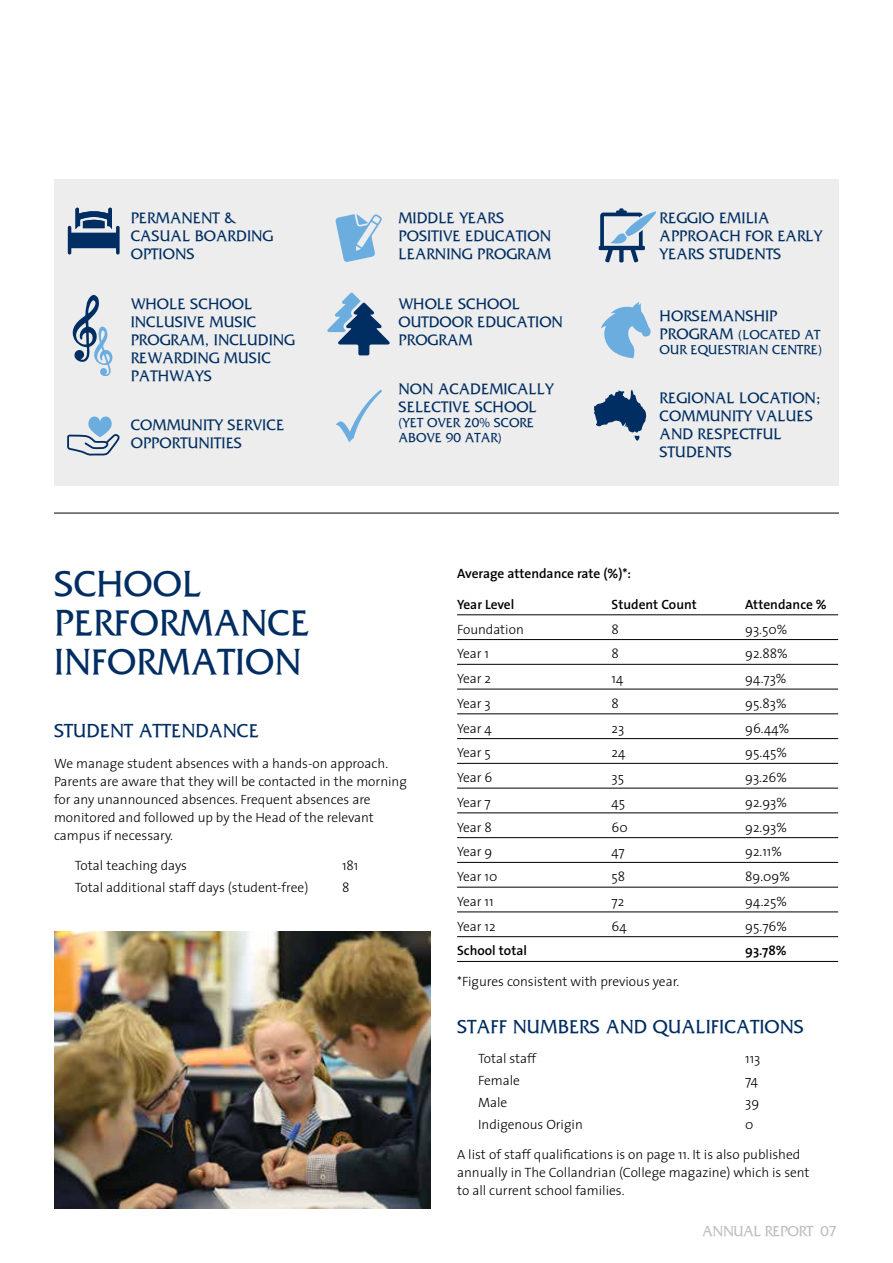
<style>
.page{position:relative;width:893px;height:1263px;background:#fff}
.page>*{position:absolute;margin:0;border:0;box-sizing:border-box;transform-origin:0 0}
.t1{font:37.5px/38.8px "Septimus";letter-spacing:.01em;color:#002d62}
.t2{font:19.5px "Septimus";letter-spacing:.01em;color:#002d62}
.t3{font:15.75px/18px "Septimus";letter-spacing:.01em;color:#002d62}
.t4{font:15px "Septimus";letter-spacing:-.02em;color:#bcbec0}
.t5{font:300 13.5px/18px "The Sans";color:#000}
.t6{font:600 13.5px "The Sans";color:#000}
.t7{font:13.5px/15px "Septimus";letter-spacing:.01em;color:#002d62}
.s1{font-size:15.75px}
</style>
<div class="page">
<hr style="left:457px;top:614px;width:381px;height:1px;background:#000">
<hr style="left:457px;top:639px;width:381px;height:1px;background:#000">
<hr style="left:457px;top:664px;width:381px;height:1px;background:#000">
<hr style="left:457px;top:689px;width:381px;height:1px;background:#000">
<hr style="left:457px;top:714px;width:381px;height:1px;background:#000">
<hr style="left:457px;top:738px;width:381px;height:1px;background:#000">
<hr style="left:457px;top:763px;width:381px;height:1px;background:#000">
<hr style="left:457px;top:788px;width:381px;height:1px;background:#000">
<hr style="left:457px;top:813px;width:381px;height:1px;background:#000">
<hr style="left:457px;top:837px;width:381px;height:1px;background:#000">
<hr style="left:457px;top:862px;width:381px;height:1px;background:#000">
<hr style="left:457px;top:887px;width:381px;height:1px;background:#000">
<hr style="left:457px;top:912px;width:381px;height:1px;background:#000">
<hr style="left:457px;top:936px;width:381px;height:1px;background:#000">
<hr style="left:457px;top:961px;width:381px;height:1px;background:#000">
<div style="left:54px;top:180px;width:785px;height:306px;background:#ecedec"></div>
<svg style="left:67px;top:417px;width:53px;height:39px"></svg>
<svg style="left:601px;top:302px;width:50px;height:56px"></svg>
<svg style="left:335px;top:214px;width:47px;height:48px"></svg>
<svg style="left:336px;top:390px;width:46px;height:52px"></svg>
<svg style="left:72px;top:295px;width:41px;height:81px"></svg>
<svg style="left:594px;top:390px;width:52px;height:51px"></svg>
<svg style="left:68px;top:207px;width:52px;height:48px"></svg>
<img style="left:54px;top:932px;width:376px;height:277px">
<hr style="left:54px;top:513px;width:785px;height:1px;background:#000">
<svg style="left:327px;top:292px;width:63px;height:63px"></svg>
<svg style="left:599px;top:208px;width:57px;height:55px"></svg>
<p class="t3" style="left:131px;top:210px;width:144px">PERMANENT &amp;<br>CASUAL BOARDING<br>OPTIONS</p>
<p class="t3" style="left:131px;top:296px;width:166px">WHOLE SCHOOL<br>INCLUSIVE MUSIC<br>PROGRAM, INCLUDING<br>REWARDING MUSIC<br>PATHWAYS</p>
<p class="t3" style="left:131px;top:417px;width:155px">COMMUNITY SERVICE<br>OPPORTUNITIES</p>
<p class="t3" style="left:398px;top:210px;width:154px">MIDDLE YEARS<br>POSITIVE EDUCATION<br>LEARNING PROGRAM</p>
<p class="t3" style="left:398px;top:296px;width:166px">WHOLE SCHOOL<br>OUTDOOR EDUCATION<br>PROGRAM</p>
<p class="t3" style="left:398px;top:381px;width:157px">NON ACADEMICALLY<br>SELECTIVE SCHOOL</p>
<p class="t7" style="left:398px;top:416px;width:137px">(YET OVER 20% SCORE<br>ABOVE 90 ATAR)</p>
<p class="t3" style="left:660px;top:210px;width:164px">REGGIO EMILIA<br>APPROACH FOR EARLY<br>YEARS STUDENTS</p>
<p class="t3" style="left:660px;top:308px;width:119px">HORSEMANSHIP</p>
<p class="t7" style="left:660px;top:328px;width:164px"><span class="s1">PROGRAM</span> (LOCATED AT<br>OUR EQUESTRIAN CENTRE)</p>
<p class="t3" style="left:660px;top:390px;width:162px">REGIONAL LOCATION;<br>COMMUNITY VALUES<br>AND RESPECTFUL<br>STUDENTS</p>
<h1 class="t1" style="left:54px;top:567px;width:257px">SCHOOL<br>PERFORMANCE<br>INFORMATION</h1>
<h2 class="t2" style="left:54px;top:722px;width:206px">STUDENT ATTENDANCE</h2>
<p class="t5" style="left:54px;top:754px;width:354px">We manage student absences with a hands-on approach.<br>Parents are aware that they will be contacted in the morning for any unannounced absences. Frequent absences are monitored and followed up by the Head of the relevant campus if necessary.</p>
<p class="t5" style="left:75px;top:856px;width:114px">Total teaching days</p>
<p class="t5" style="left:342px;top:856px;width:18px">181</p>
<p class="t5" style="left:75px;top:878px;width:235px">Total additional staff days (student-free)</p>
<p class="t5" style="left:342px;top:878px;width:9px">8</p>
<p class="t6" style="left:457px;top:562px;width:175px">Average attendance rate (%)*:</p>
<p class="t6" style="left:457px;top:593px;width:59px">Year Level</p>
<p class="t6" style="left:612px;top:593px;width:87px">Student Count</p>
<p class="t6" style="left:745px;top:593px;width:83px">Attendance %</p>
<p class="t5" style="left:457px;top:619px;width:68px">Foundation</p>
<p class="t5" style="left:612px;top:619px;width:9px">8</p>
<p class="t5" style="left:745px;top:619px;width:44px">93.50%</p>
<p class="t5" style="left:457px;top:644px;width:34px">Year 1</p>
<p class="t5" style="left:612px;top:644px;width:9px">8</p>
<p class="t5" style="left:745px;top:644px;width:44px">92.88%</p>
<p class="t5" style="left:457px;top:669px;width:36px">Year 2</p>
<p class="t5" style="left:612px;top:669px;width:13px">14</p>
<p class="t5" style="left:745px;top:669px;width:43px">94.73%</p>
<p class="t5" style="left:457px;top:694px;width:35px">Year 3</p>
<p class="t5" style="left:612px;top:694px;width:9px">8</p>
<p class="t5" style="left:745px;top:694px;width:43px">95.83%</p>
<p class="t5" style="left:457px;top:719px;width:36px">Year 4</p>
<p class="t5" style="left:612px;top:719px;width:14px">23</p>
<p class="t5" style="left:745px;top:719px;width:46px">96.44%</p>
<p class="t5" style="left:457px;top:743px;width:35px">Year 5</p>
<p class="t5" style="left:612px;top:743px;width:15px">24</p>
<p class="t5" style="left:745px;top:743px;width:44px">95.45%</p>
<p class="t5" style="left:457px;top:768px;width:37px">Year 6</p>
<p class="t5" style="left:612px;top:768px;width:14px">35</p>
<p class="t5" style="left:745px;top:768px;width:43px">93.26%</p>
<p class="t5" style="left:457px;top:793px;width:35px">Year 7</p>
<p class="t5" style="left:612px;top:793px;width:15px">45</p>
<p class="t5" style="left:745px;top:793px;width:43px">92.93%</p>
<p class="t5" style="left:457px;top:818px;width:36px">Year 8</p>
<p class="t5" style="left:612px;top:818px;width:18px">60</p>
<p class="t5" style="left:745px;top:818px;width:43px">92.93%</p>
<p class="t5" style="left:457px;top:842px;width:37px">Year 9</p>
<p class="t5" style="left:612px;top:842px;width:15px">47</p>
<p class="t5" style="left:745px;top:842px;width:38px">92.11%</p>
<p class="t5" style="left:457px;top:867px;width:42px">Year 10</p>
<p class="t5" style="left:612px;top:867px;width:15px">58</p>
<p class="t5" style="left:745px;top:867px;width:46px">89.09%</p>
<p class="t5" style="left:457px;top:892px;width:38px">Year 11</p>
<p class="t5" style="left:612px;top:892px;width:14px">72</p>
<p class="t5" style="left:745px;top:892px;width:43px">94.25%</p>
<p class="t5" style="left:457px;top:917px;width:40px">Year 12</p>
<p class="t5" style="left:612px;top:917px;width:17px">64</p>
<p class="t5" style="left:745px;top:917px;width:43px">95.76%</p>
<p class="t6" style="left:457px;top:940px;width:71px">School total</p>
<p class="t6" style="left:745px;top:940px;width:43px">93.78%</p>
<p class="t5" style="left:457px;top:972px;width:224px">*Figures consistent with previous year.</p>
<h2 class="t2" style="left:457px;top:1017px;width:348px">STAFF NUMBERS AND QUALIFICATIONS</h2>
<p class="t5" style="left:478px;top:1049px;width:60px">Total staff</p>
<p class="t5" style="left:745px;top:1049px;width:17px">113</p>
<p class="t5" style="left:478px;top:1071px;width:43px">Female</p>
<p class="t5" style="left:745px;top:1071px;width:14px">74</p>
<p class="t5" style="left:478px;top:1093px;width:31px">Male</p>
<p class="t5" style="left:745px;top:1093px;width:16px">39</p>
<p class="t5" style="left:478px;top:1114px;width:106px">Indigenous Origin</p>
<p class="t5" style="left:745px;top:1114px;width:10px">0</p>
<p class="t5" style="left:457px;top:1145px;width:354px">A list of staff qualifications is on page 11. It is also published annually in The Collandrian (College magazine) which is sent to all current school families.</p>
<p class="t4" style="left:702px;top:1224px;width:136px">ANNUAL REPORT 07</p>
</div>
